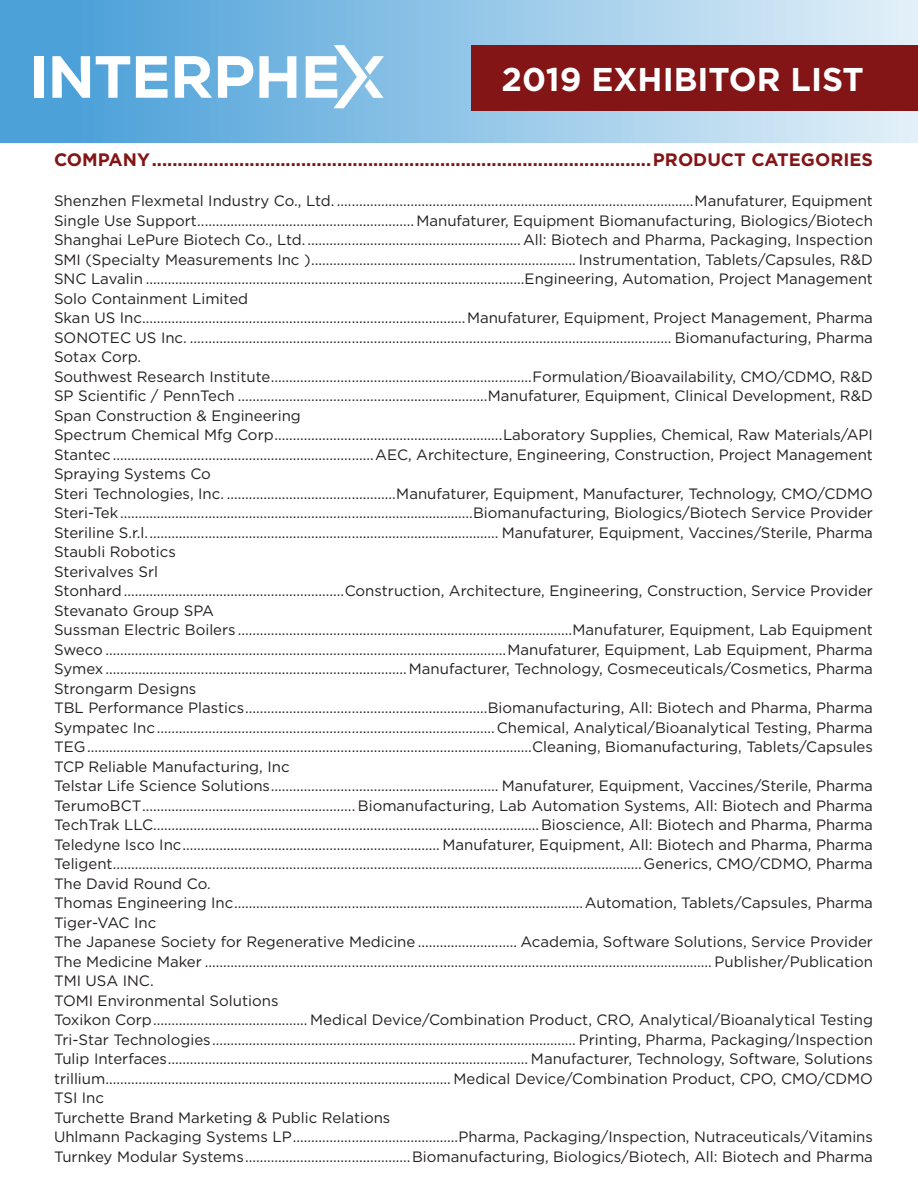
<style>
.page{position:relative;width:918px;height:1188px;background:#fff}
.page>*{position:absolute;margin:0;border:0;box-sizing:border-box;transform-origin:0 0}
.t1{font:700 33px "Gotham";color:#fff}
.t2{font:700 18px "Gotham";color:#841517}
.t3{font:15px/19.5px "Gotham";color:#231f20}
</style>
<div class="page">
<div style="left:0;top:0;width:918px;height:143px;background:linear-gradient(to right,#429dd8,#e0e9f1)"></div>
<div style="left:34px;top:56px;width:9px;height:42px;background:#fff"></div>
<svg style="left:52px;top:56px;width:38px;height:42px"></svg>
<svg style="left:96px;top:56px;width:34px;height:42px"></svg>
<svg style="left:136px;top:56px;width:32px;height:42px"></svg>
<svg style="left:175px;top:56px;width:37px;height:42px"></svg>
<svg style="left:218px;top:56px;width:35px;height:42px"></svg>
<svg style="left:259px;top:56px;width:37px;height:42px"></svg>
<svg style="left:306px;top:45px;width:78px;height:63px"></svg>
<div style="left:471px;top:45px;width:447px;height:65px;background:#841517"></div>
<h1 class="t1" style="left:502px;top:57px;width:364px">2019 EXHIBITOR LIST</h1>
<p class="t2" style="left:54px;top:147px;width:820px">COMPANY.................................................................................................PRODUCT CATEGORIES</p>
<p class="t3" style="left:54px;top:191px;width:821px">Shenzhen Flexmetal Industry Co., Ltd. .................................................................................................Manufaturer, Equipment</p>
<p class="t3" style="left:54px;top:211px;width:821px">Single Use Support........................................................... Manufaturer, Equipment Biomanufacturing, Biologics/Biotech</p>
<p class="t3" style="left:54px;top:230px;width:821px">Shanghai LePure Biotech Co., Ltd. ..........................................................All: Biotech and Pharma, Packaging, Inspection</p>
<p class="t3" style="left:54px;top:250px;width:821px">SMI (Specialty Measurements Inc )........................................................................ Instrumentation, Tablets/Capsules, R&amp;D</p>
<p class="t3" style="left:54px;top:269px;width:821px">SNC Lavalin .......................................................................................................Engineering, Automation, Project Management</p>
<p class="t3" style="left:54px;top:289px;width:196px">Solo Containment Limited</p>
<p class="t3" style="left:54px;top:308px;width:821px">Skan US Inc........................................................................................Manufaturer, Equipment, Project Management, Pharma</p>
<p class="t3" style="left:54px;top:328px;width:821px">SONOTEC US Inc. ................................................................................................................................... Biomanufacturing, Pharma<br>Sotax Corp.</p>
<p class="t3" style="left:54px;top:367px;width:820px">Southwest Research Institute.......................................................................Formulation/Bioavailability, CMO/CDMO, R&amp;D</p>
<p class="t3" style="left:54px;top:386px;width:821px">SP Scientific / PennTech ....................................................................Manufaturer, Equipment, Clinical Development, R&amp;D</p>
<p class="t3" style="left:54px;top:406px;width:248px">Span Construction &amp; Engineering</p>
<p class="t3" style="left:54px;top:425px;width:821px">Spectrum Chemical Mfg Corp..............................................................Laboratory Supplies, Chemical, Raw Materials/API</p>
<p class="t3" style="left:54px;top:445px;width:821px">Stantec.......................................................................AEC, Architecture, Engineering, Construction, Project Management</p>
<p class="t3" style="left:54px;top:464px;width:158px">Spraying Systems Co</p>
<p class="t3" style="left:54px;top:484px;width:820px">Steri Technologies, Inc. ..............................................Manufaturer, Equipment, Manufacturer, Technology, CMO/CDMO</p>
<p class="t3" style="left:54px;top:503px;width:821px">Steri-Tek................................................................................................Biomanufacturing, Biologics/Biotech Service Provider</p>
<p class="t3" style="left:54px;top:523px;width:821px">Steriline S.r.l................................................................................................ Manufaturer, Equipment, Vaccines/Sterile, Pharma</p>
<p class="t3" style="left:54px;top:542px;width:123px">Staubli Robotics</p>
<p class="t3" style="left:54px;top:562px;width:106px">Sterivalves Srl</p>
<p class="t3" style="left:54px;top:581px;width:821px">Stonhard............................................................Construction, Architecture, Engineering, Construction, Service Provider</p>
<p class="t3" style="left:54px;top:601px;width:162px">Stevanato Group SPA</p>
<p class="t3" style="left:54px;top:620px;width:821px">Sussman Electric Boilers ...........................................................................................Manufaturer, Equipment, Lab Equipment<br>Sweco .............................................................................................................Manufaturer, Equipment, Lab Equipment, Pharma</p>
<p class="t3" style="left:54px;top:659px;width:821px">Symex..................................................................................Manufacturer, Technology, Cosmeceuticals/Cosmetics, Pharma</p>
<p class="t3" style="left:54px;top:679px;width:144px">Strongarm Designs</p>
<p class="t3" style="left:54px;top:698px;width:821px">TBL Performance Plastics..................................................................Biomanufacturing, All: Biotech and Pharma, Pharma</p>
<p class="t3" style="left:54px;top:718px;width:821px">Sympatec Inc............................................................................................Chemical, Analytical/Bioanalytical Testing, Pharma</p>
<p class="t3" style="left:54px;top:737px;width:821px">TEG.........................................................................................................................Cleaning, Biomanufacturing, Tablets/Capsules</p>
<p class="t3" style="left:54px;top:757px;width:237px">TCP Reliable Manufacturing, Inc</p>
<p class="t3" style="left:54px;top:776px;width:821px">Telstar Life Science Solutions.............................................................. Manufaturer, Equipment, Vaccines/Sterile, Pharma</p>
<p class="t3" style="left:54px;top:796px;width:821px">TerumoBCT.......................................................... Biomanufacturing, Lab Automation Systems, All: Biotech and Pharma</p>
<p class="t3" style="left:54px;top:815px;width:821px">TechTrak LLC.........................................................................................................Bioscience, All: Biotech and Pharma, Pharma</p>
<p class="t3" style="left:54px;top:835px;width:821px">Teledyne Isco Inc...................................................................... Manufaturer, Equipment, All: Biotech and Pharma, Pharma</p>
<p class="t3" style="left:54px;top:854px;width:821px">Teligent................................................................................................................................................Generics, CMO/CDMO, Pharma</p>
<p class="t3" style="left:54px;top:874px;width:158px">The David Round Co.</p>
<p class="t3" style="left:54px;top:893px;width:821px">Thomas Engineering Inc...............................................................................................Automation, Tablets/Capsules, Pharma</p>
<p class="t3" style="left:54px;top:913px;width:104px">Tiger-VAC Inc</p>
<p class="t3" style="left:54px;top:932px;width:821px">The Japanese Society for Regenerative Medicine ........................... Academia, Software Solutions, Service Provider</p>
<p class="t3" style="left:54px;top:952px;width:821px">The Medicine Maker .......................................................................................................................................... Publisher/Publication</p>
<p class="t3" style="left:54px;top:971px;width:101px">TMI USA INC.</p>
<p class="t3" style="left:54px;top:991px;width:226px">TOMI Environmental Solutions</p>
<p class="t3" style="left:54px;top:1010px;width:821px">Toxikon Corp.......................................... Medical Device/Combination Product, CRO, Analytical/Bioanalytical Testing</p>
<p class="t3" style="left:54px;top:1030px;width:821px">Tri-Star Technologies................................................................................................... Printing, Pharma, Packaging/Inspection</p>
<p class="t3" style="left:54px;top:1049px;width:821px">Tulip Interfaces.................................................................................................. Manufacturer, Technology, Software, Solutions trillium.............................................................................................. Medical Device/Combination Product, CPO, CMO/CDMO</p>
<p class="t3" style="left:54px;top:1088px;width:52px">TSI Inc</p>
<p class="t3" style="left:54px;top:1108px;width:338px">Turchette Brand Marketing &amp; Public Relations</p>
<p class="t3" style="left:54px;top:1127px;width:821px">Uhlmann Packaging Systems LP.............................................Pharma, Packaging/Inspection, Nutraceuticals/Vitamins</p>
<p class="t3" style="left:54px;top:1147px;width:821px">Turnkey Modular Systems.............................................Biomanufacturing, Biologics/Biotech, All: Biotech and Pharma</p>
</div>
